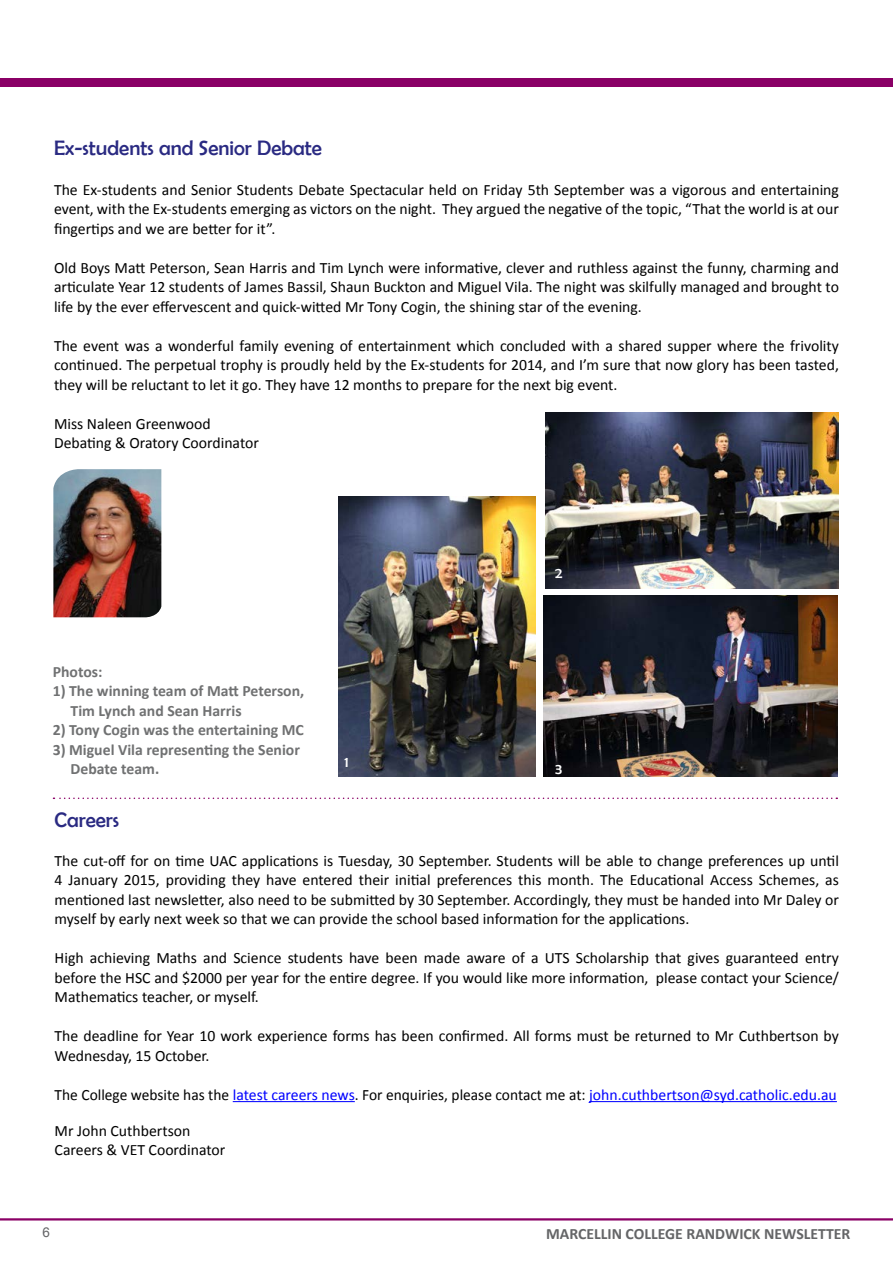
<style>
.page{position:relative;width:893px;height:1263px;background:#fff}
.page>*{position:absolute;margin:0;border:0;box-sizing:border-box;transform-origin:0 0}
.t1{font:21px "Berlin Sans FB";color:#2a2a82}
.t2{font:15.75px/19.5px "Calibri";color:#000;text-align:justify}
.t3{font:700 15.75px/19.5px "Calibri";color:#707172}
.t4{font:700 15.75px "Calibri";color:#646567}
.t5{font:15px "Berlin Sans FB";color:#fff}
.t6{font:13.5px "Arial";color:#646567}
.s1{color:#00f}
</style>
<div class="page">
<div style="left:0;top:79px;width:893px;height:8px;background:#8a0066"></div>
<hr style="left:0;top:1218px;width:893px;height:2px;background:#8a0066">
<hr style="left:233px;top:1101px;width:122px;height:1px;background:#00f">
<hr style="left:589px;top:1101px;width:248px;height:1px;background:#00f">
<svg style="left:53px;top:797px;width:784px;height:2px"></svg>
<img style="left:53px;top:469px;width:108px;height:148px">
<img style="left:546px;top:413px;width:293px;height:176px">
<img style="left:544px;top:596px;width:293px;height:181px">
<img style="left:339px;top:496px;width:196px;height:281px">
<h1 class="t1" style="left:54px;top:136px;width:270px">Ex-students and Senior Debate</h1>
<p class="t2" style="left:54px;top:180px;width:786px">The Ex-students and Senior Students Debate Spectacular held on Friday 5th September was a vigorous and entertaining event, with the Ex-students emerging as victors on the night. They argued the negative of the topic, “That the world is at our fingertips and we are better for it”.</p>
<p class="t2" style="left:54px;top:258px;width:786px">Old Boys Matt Peterson, Sean Harris and Tim Lynch were informative, clever and ruthless against the funny, charming and articulate Year 12 students of James Bassil, Shaun Buckton and Miguel Vila. The night was skilfully managed and brought to life by the ever effervescent and quick-witted Mr Tony Cogin, the shining star of the evening.</p>
<p class="t2" style="left:54px;top:336px;width:786px">The event was a wonderful family evening of entertainment which concluded with a shared supper where the frivolity continued. The perpetual trophy is proudly held by the Ex-students for 2014, and I’m sure that now glory has been tasted, they will be reluctant to let it go. They have 12 months to prepare for the next big event.</p>
<p class="t2" style="left:54px;top:414px;width:206px">Miss Naleen Greenwood<br>Debating &amp; Oratory Coordinator</p>
<p class="t3" style="left:53px;top:662px;width:51px">Photos:</p>
<p class="t3" style="left:71px;top:681px;width:235px;text-indent:-18px">1) The winning team of Matt Peterson,<br>Tim Lynch and Sean Harris</p>
<p class="t3" style="left:53px;top:720px;width:253px">2) Tony Cogin was the entertaining MC</p>
<p class="t3" style="left:71px;top:740px;width:231px;text-indent:-18px">3) Miguel Vila representing the Senior<br>Debate team.</p>
<p class="t5" style="left:344px;top:753px;width:6px">1</p>
<p class="t5" style="left:555px;top:564px;width:9px">2</p>
<p class="t5" style="left:555px;top:760px;width:9px">3</p>
<h1 class="t1" style="left:55px;top:808px;width:66px">Careers</h1>
<p class="t2" style="left:55px;top:851px;width:786px">The cut-off for on time UAC applications is Tuesday, 30 September. Students will be able to change preferences up until 4 January 2015, providing they have entered their initial preferences this month. The Educational Access Schemes, as mentioned last newsletter, also need to be submitted by 30 September. Accordingly, they must be handed into Mr Daley or myself by early next week so that we can provide the school based information for the applications.</p>
<p class="t2" style="left:55px;top:948px;width:786px">High achieving Maths and Science students have been made aware of a UTS Scholarship that gives guaranteed entry before the HSC and $2000 per year for the entire degree. If you would like more information, please contact your Science/ Mathematics teacher, or myself.</p>
<p class="t2" style="left:55px;top:1026px;width:786px">The deadline for Year 10 work experience forms has been confirmed. All forms must be returned to Mr Cuthbertson by<br>Wednesday, 15 October.</p>
<p class="t2" style="left:55px;top:1085px;width:784px">The College website has the <span class="s1">latest careers news</span>. For enquiries, please contact me at: <span class="s1">john.cuthbertson@syd.catholic.edu.au</span></p>
<p class="t2" style="left:55px;top:1121px;width:172px">Mr John Cuthbertson<br>Careers &amp; VET Coordinator</p>
<p class="t6" style="left:43px;top:1223px;width:9px">6</p>
<p class="t4" style="left:546px;top:1223px;width:306px">MARCELLIN COLLEGE RANDWICK NEWSLETTER</p>
</div>
